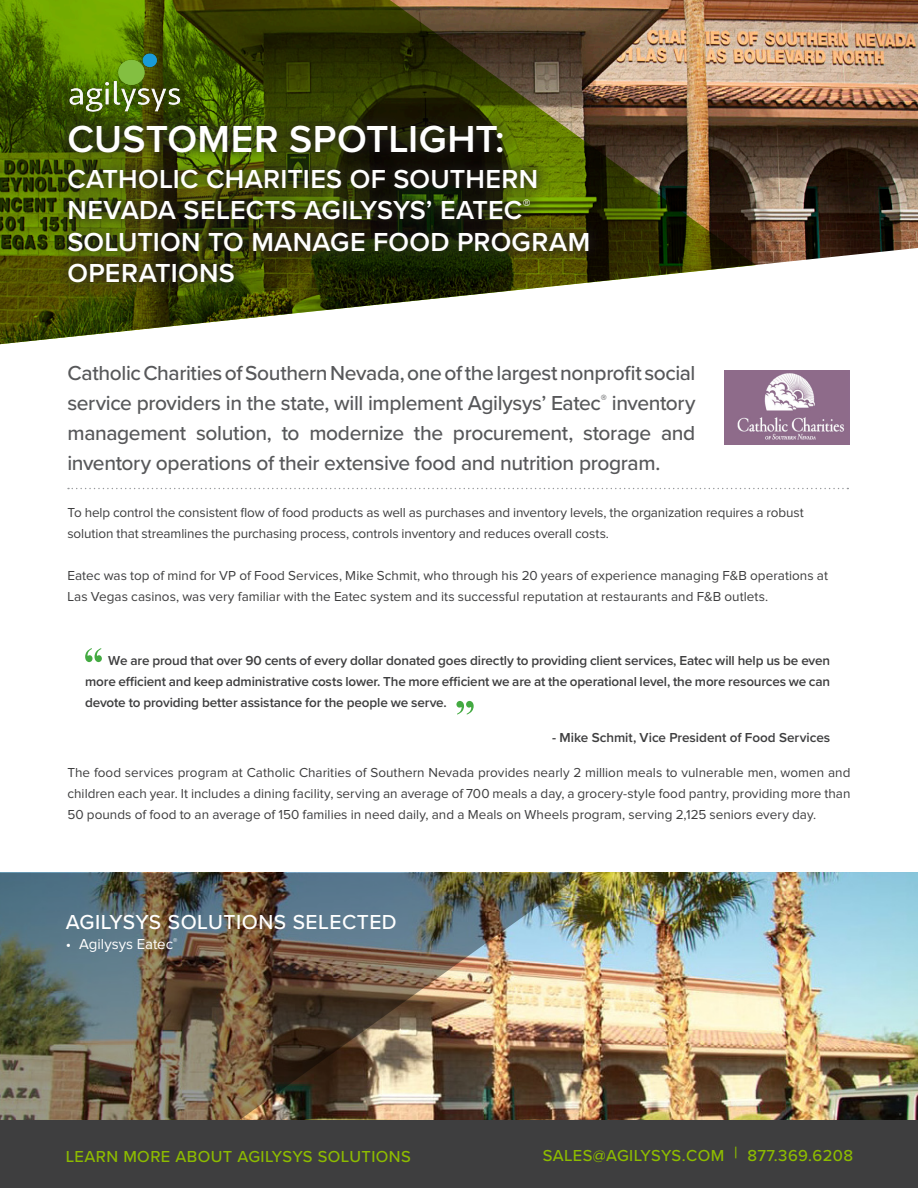
<style>
.page{position:relative;width:918px;height:1188px;background:#fff}
.page>*{position:absolute;margin:0;border:0;box-sizing:border-box;transform-origin:0 0}
.Document_Title{font:600 39px "Proxima Nova";letter-spacing:.005em;color:#fff}
.Document_Title-2{font:600 27px/31.5px "Proxima Nova";letter-spacing:.01em;color:#fff}
.Content_Header{font:500 21px/30px "Proxima Nova";letter-spacing:-.02em;color:#57585a;text-align:justify}
.Solutions_Header{font:500 21px "Proxima Nova";letter-spacing:.025em;color:#fff}
.t1{font:500 16.5px "Proxima Nova";letter-spacing:.025em;color:#8dbb00}
.t2{font:15px "Proxima Nova";letter-spacing:-.005em;color:#fff}
.Content_Text{font:13.5px/21px "Proxima Nova";color:#3e3e3f}
.Content_Text-2{font:600 13.5px/21px "Proxima Nova";letter-spacing:-.005em;color:#3e3e3f;text-align:justify}
</style>
<div class="page">
<img style="left:756px;top:0;width:162px;height:265px">
<img style="left:0;top:0;width:756px;height:345px">
<div style="left:54px;top:111px;width:549px;height:186px;background:#231f20;opacity:.75"></div>
<img style="left:725px;top:370px;width:125px;height:75px">
<img style="left:584px;top:873px;width:334px;height:247px">
<svg style="left:68px;top:488px;width:780px;height:1px"></svg>
<img style="left:0;top:873px;width:584px;height:247px">
<div style="left:0;top:1120px;width:918px;height:68px;background:#3e3e3f"></div>
<svg style="left:85px;top:648px;width:17px;height:14px"></svg>
<svg style="left:456px;top:701px;width:18px;height:14px"></svg>
<img style="left:69px;top:48px;width:118px;height:70px">
<p class="Document_Title" style="left:68px;top:110px;width:439px">CUSTOMER SPOTLIGHT:</p>
<p class="Document_Title-2" style="left:68px;top:162px;width:524px">CATHOLIC CHARITIES OF SOUTHERN<br>NEVADA SELECTS AGILYSYS’ EATEC<sup>®<br></sup>SOLUTION TO MANAGE FOOD PROGRAM<br>OPERATIONS</p>
<p class="Content_Header" style="left:68px;top:357px;width:630px">Catholic Charities of Southern Nevada, one of the largest nonprofit social service providers in the state, will implement Agilysys’ Eatec<sup>®</sup> inventory management solution, to modernize the procurement, storage and inventory operations of their extensive food and nutrition program.</p>
<p class="Content_Text" style="left:68px;top:502px;width:738px">To help control the consistent flow of food products as well as purchases and inventory levels, the organization requires a robust solution that streamlines the purchasing process, controls inventory and reduces overall costs.</p>
<p class="Content_Text" style="left:68px;top:565px;width:762px">Eatec was top of mind for VP of Food Services, Mike Schmit, who through his 20 years of experience managing F&amp;B operations at<br>Las Vegas casinos, was very familiar with the Eatec system and its successful reputation at restaurants and F&amp;B outlets.</p>
<p class="Content_Text-2" style="left:85px;top:650px;width:747px;text-indent:23px">We are proud that over 90 cents of every dollar donated goes directly to providing client services, Eatec will help us be even more efficient and keep administrative costs lower. The more efficient we are at the operational level, the more resources we can devote to providing better assistance for the people we serve.</p>
<p class="Content_Text-2" style="left:552px;top:726px;width:279px">- Mike Schmit, Vice President of Food Services</p>
<p class="Content_Text" style="left:68px;top:763px;width:784px;text-align:justify">The food services program at Catholic Charities of Southern Nevada provides nearly 2 million meals to vulnerable men, women and children each year. It includes a dining facility, serving an average of 700 meals a day, a grocery-style food pantry, providing more than 50 pounds of food to an average of 150 families in need daily, and a Meals on Wheels program, serving 2,125 seniors every day.</p>
<p class="Solutions_Header" style="left:66px;top:906px;width:333px">AGILYSYS SOLUTIONS SELECTED</p>
<p class="t2" style="left:66px;top:937px;width:113px">• Agilysys Eatec<sup>®</sup></p>
<p class="t1" style="left:66px;top:1145px;width:347px">LEARN MORE ABOUT AGILYSYS SOLUTIONS</p>
<p class="t1" style="left:543px;top:1143px;width:312px">SALES@AGILYSYS.COM | 877.369.6208</p>
</div>
